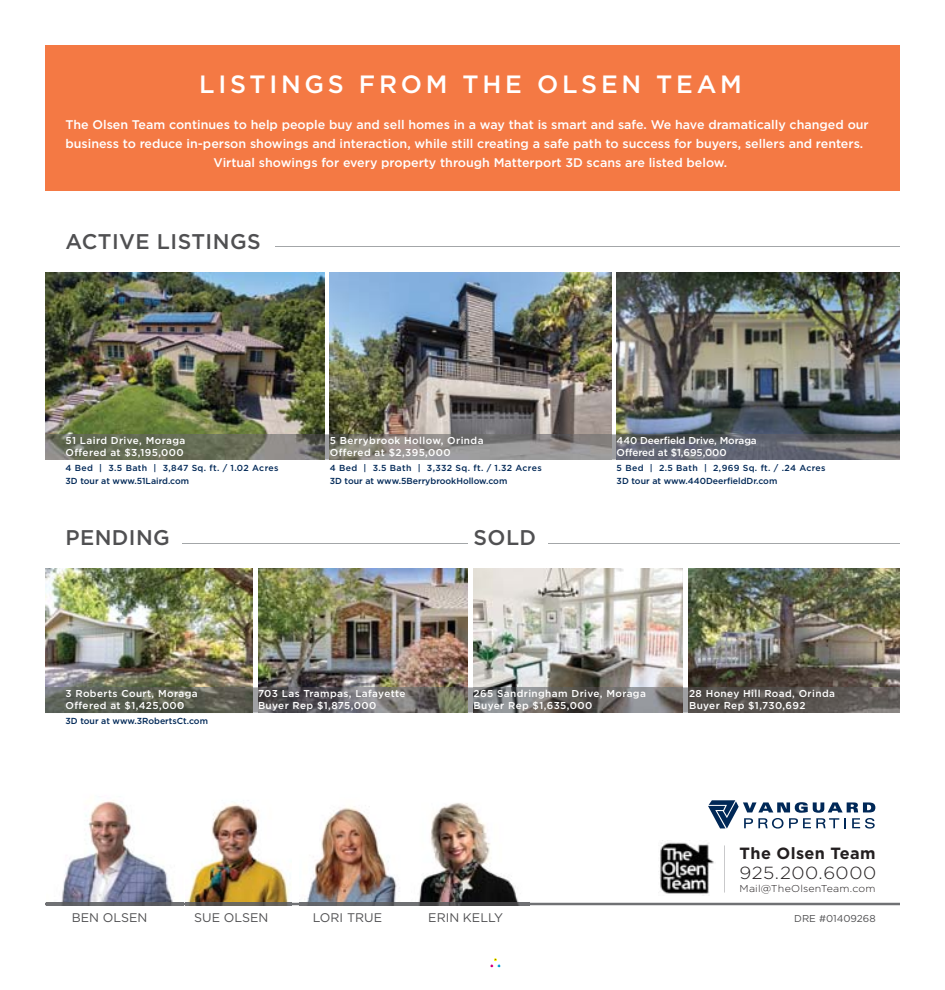
<style>
.page{position:relative;width:945px;height:990px;background:#fff}
.page>*{position:absolute;margin:0;border:0;box-sizing:border-box;transform-origin:0 0}
.t1{font:500 25px "Gotham HTF";letter-spacing:.15em;color:#fff}
.t2{font:500 21.25px "Gotham HTF";letter-spacing:.02em;color:#505052}
.t3{font:300 17.5px "Gotham HTF";letter-spacing:.02em;color:#231f20;scale:1.06 1}
.t4{font:700 16.25px "Gotham HTF";letter-spacing:.02em;color:#231f20}
.t5{font:500 12.5px/18.8px "Gotham HTF";color:#fff;text-align:center}
.t6{font:12.5px "Gotham HTF";color:#505052}
.t7{font:500 10px/12px "Gotham HTF";letter-spacing:.04em;color:#fff}
.t8{font:500 10px/12px "Gotham HTF";letter-spacing:-.01em;color:#fff}
.t9{font:300 10px "Gotham HTF";letter-spacing:.015em;color:#231f20;scale:1.06 1}
.t10{font:10px "Gotham HTF";color:#505052}
.t11{font:500 8.75px/12.5px "Gotham HTF";color:#002857}
</style>
<div class="page">
<div style="left:490px;top:958px;width:11px;height:10px;border:1px solid #fff"></div>
<img style="left:688px;top:569px;width:212px;height:118px">
<img style="left:45px;top:569px;width:208px;height:118px">
<div style="left:45px;top:45px;width:855px;height:145px;background:#f47944"></div>
<hr style="left:275px;top:247px;width:625px;height:1px;background:#a3a6a8">
<img style="left:46px;top:800px;width:138px;height:103px">
<img style="left:185px;top:801px;width:106px;height:102px">
<img style="left:402px;top:803px;width:127px;height:100px">
<img style="left:300px;top:806px;width:102px;height:97px">
<img style="left:660px;top:840px;width:54px;height:54px">
<svg style="left:708px;top:800px;width:167px;height:29px"></svg>
<svg style="left:45px;top:903px;width:855px;height:2px;background:#656668"></svg>
<hr style="left:182px;top:543px;width:286px;height:1px;background:#a3a6a8">
<img style="left:258px;top:569px;width:210px;height:118px">
<img style="left:473px;top:569px;width:210px;height:118px">
<svg style="left:45px;top:687px;width:855px;height:26px;background:#656460"></svg>
<img style="left:617px;top:272px;width:283px;height:162px">
<img style="left:45px;top:272px;width:279px;height:162px">
<img style="left:330px;top:272px;width:281px;height:162px">
<svg style="left:45px;top:434px;width:855px;height:26px;background:#757672"></svg>
<hr style="left:724px;top:845px;width:1px;height:48px;background:#9fa0a3">
<hr style="left:549px;top:543px;width:351px;height:1px;background:#a3a6a8">
<h1 class="t1" style="left:199px;top:75px;width:544px">LISTINGS FROM THE OLSEN TEAM</h1>
<p class="t5" style="left:65px;top:116px;width:805px">The Olsen Team continues to help people buy and sell homes in a way that is smart and safe. We have dramatically changed our business to reduce in-person showings and interaction, while still creating a safe path to success for buyers, sellers and renters.<br>Virtual showings for every property through Matterport 3D scans are listed below.</p>
<h2 class="t2" style="left:65px;top:234px;width:197px">ACTIVE LISTINGS</h2>
<p class="t7" style="left:66px;top:435px;width:121px">51 Laird Drive, Moraga<br>Offered at $3,195,000</p>
<p class="t11" style="left:66px;top:462px;width:214px">4 Bed | 3.5 Bath | 3,847 Sq. ft. / 1.02 Acres<br>3D tour at www.51Laird.com</p>
<h2 class="t2" style="left:65px;top:530px;width:106px">PENDING</h2>
<p class="t7" style="left:330px;top:435px;width:155px">5 Berrybrook Hollow, Orinda<br>Offered at $2,395,000</p>
<p class="t11" style="left:330px;top:462px;width:213px">4 Bed | 3.5 Bath | 3,332 Sq. ft. / 1.32 Acres<br>3D tour at www.5BerrybrookHollow.com</p>
<h2 class="t2" style="left:474px;top:530px;width:64px">SOLD</h2>
<p class="t8" style="left:617px;top:435px;width:142px">440 Deerfield Drive, Moraga<br>Offered at $1,695,000</p>
<p class="t11" style="left:617px;top:462px;width:210px">5 Bed | 2.5 Bath | 2,969 Sq. ft. / .24 Acres<br>3D tour at www.440DeerfieldDr.com</p>
<p class="t7" style="left:66px;top:688px;width:134px">3 Roberts Court, Moraga<br>Offered at $1,425,000</p>
<p class="t11" style="left:66px;top:715px;width:144px">3D tour at www.3RobertsCt.com</p>
<p class="t7" style="left:258px;top:688px;width:149px">703 Las Trampas, Lafayette<br>Buyer Rep $1,875,000</p>
<p class="t7" style="left:474px;top:688px;width:174px">265 Sandringham Drive, Moraga<br>Buyer Rep $1,635,000</p>
<p class="t7" style="left:689px;top:688px;width:147px">28 Honey Hill Road, Orinda<br>Buyer Rep $1,730,692</p>
<p class="t6" style="left:72px;top:910px;width:77px">BEN OLSEN</p>
<p class="t6" style="left:194px;top:910px;width:76px">SUE OLSEN</p>
<p class="t6" style="left:313px;top:910px;width:71px">LORI TRUE</p>
<p class="t6" style="left:428px;top:910px;width:76px">ERIN KELLY</p>
<h3 class="t4" style="left:740px;top:843px;width:138px">The Olsen Team</h3>
<h3 class="t3" style="left:740px;top:863px;width:131px">925.200.6000</h3>
<p class="t9" style="left:740px;top:883px;width:130px">Mail@TheOlsenTeam.com</p>
<p class="t10" style="left:794px;top:913px;width:83px">DRE #01409268</p>
</div>
